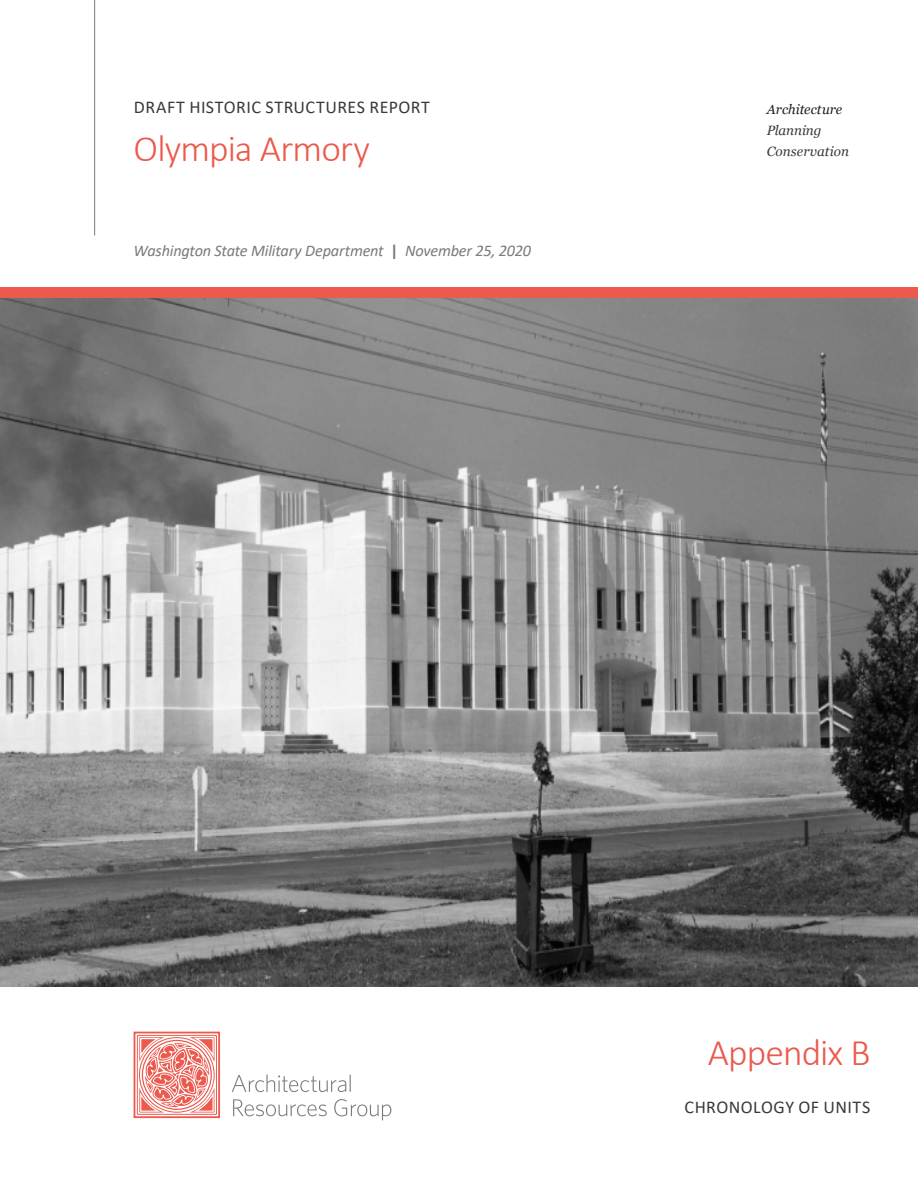
<style>
.page{position:relative;width:918px;height:1188px;background:#fff}
.page>*{position:absolute;margin:0;border:0;box-sizing:border-box;transform-origin:0 0}
.t1{font:300 37.5px "Calibri";letter-spacing:-.025em;color:#ec594d}
.t2{font:18px "Calibri";letter-spacing:.025em;color:#383a3b}
.t3{font:italic 16.35px "Calibri";letter-spacing:-.015em;color:#7a7b77}
.t4{font:italic 13.5px/21px "Georgia";color:#383a3b}
.t5{font:italic 13.5px "Georgia";color:#231f20}
.s1{font-weight:700;font-style:normal}
</style>
<div class="page">
<img style="left:0;top:298px;width:918px;height:688px">
<svg style="left:134px;top:1032px;width:86px;height:86px"></svg>
<svg style="left:232px;top:1075px;width:119px;height:17px"></svg>
<svg style="left:233px;top:1099px;width:94px;height:17px"></svg>
<svg style="left:334px;top:1099px;width:57px;height:21px"></svg>
<hr style="left:94px;top:0;width:1px;height:235px;background:#7a7b77">
<div style="left:0;top:287px;width:918px;height:11px;background:#ec594d"></div>
<p class="t2" style="left:134px;top:95px;width:297px">DRAFT HISTORIC STRUCTURES REPORT</p>
<h1 class="t1" style="left:134px;top:125px;width:238px">Olympia Armory</h1>
<p class="t3" style="left:134px;top:239px;width:399px">Washington State Military Department <span class="s1">|</span> November 25, 2020</p>
<p class="t5" style="left:767px;top:101px;width:77px">Architecture</p>
<p class="t4" style="left:767px;top:120px;width:84px">Planning<br>Conservation</p>
<h1 class="t1" style="left:708px;top:1029px;width:164px">Appendix B</h1>
<p class="t2" style="left:685px;top:1094px;width:187px">CHRONOLOGY OF UNITS</p>
</div>
